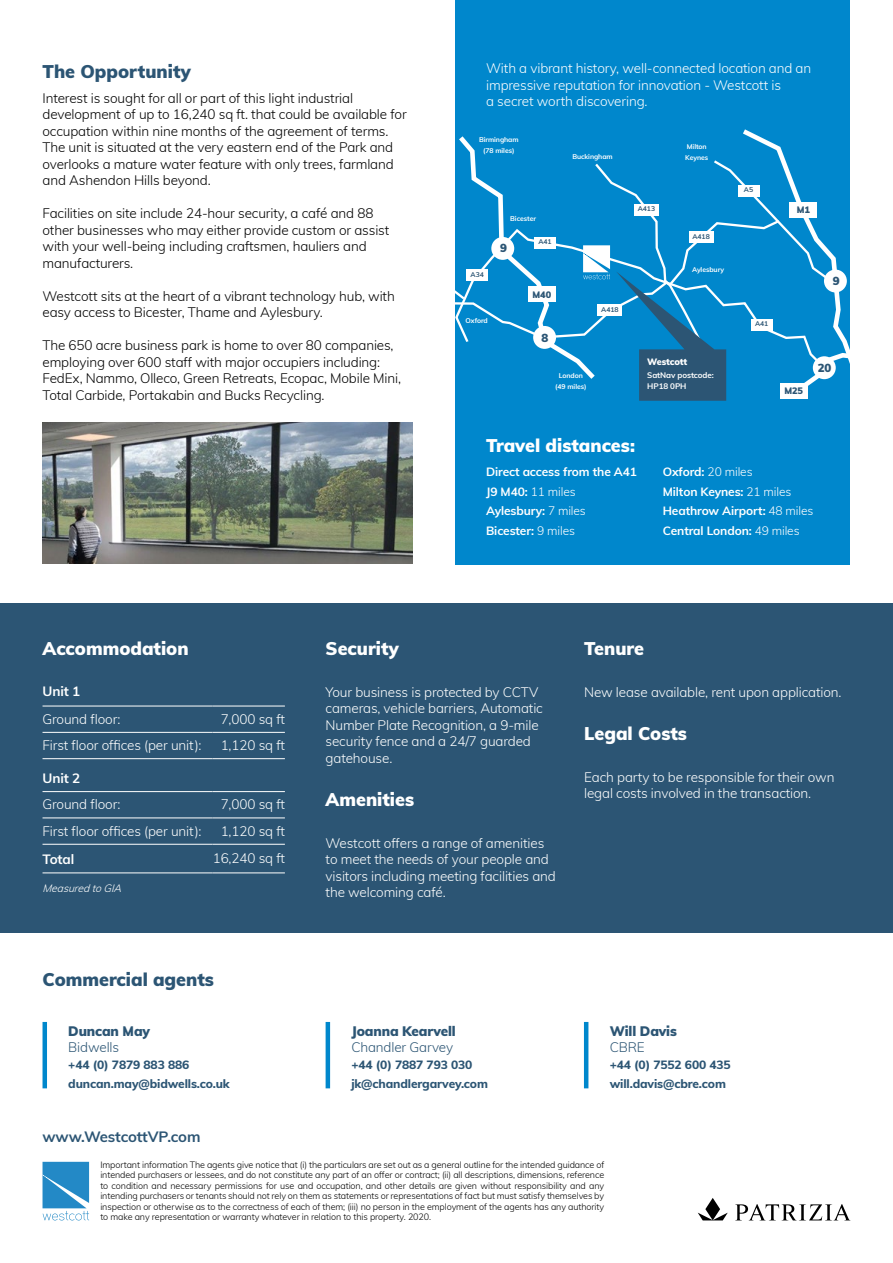
<style>
.page{position:relative;width:893px;height:1263px;background:#fff}
.page>*{position:absolute;margin:0;border:0;box-sizing:border-box;transform-origin:0 0}
.t1{font:900 18px "Muli";color:#fff}
.t2{font:900 18px "Muli";color:#2c5574}
.t3{font:700 15px "Muli";letter-spacing:-.01em;color:#2c5574}
.t4{font:300 13.5px/16.5px "Muli";letter-spacing:-.01em;color:#000}
.t5{font:300 13.5px/16.5px "Muli";letter-spacing:-.01em;color:#fff}
.t6{font:900 13.5px "Muli";letter-spacing:-.01em;color:#2c5574}
.t7{font:300 13.5px "Muli";letter-spacing:-.01em;color:#2c5574}
.t8{font:700 13.5px "Muli";letter-spacing:-.01em;color:#fff}
.t9{font:700 12px/19.6px "Muli";letter-spacing:-.01em;color:#fff}
.t10{font:800 12px/19.6px "Muli";letter-spacing:-.01em;color:#2c5574}
.t11{font:900 11.4px "Muli";color:#2c5574}
.t12{font:italic 300 10.5px "Muli";color:#fff}
.t13{font:900 9.15px "Muli";letter-spacing:-.01em;color:#2c5574}
.t14{font:300 9px/10.5px "Muli";letter-spacing:-.01em;color:#000;text-align:justify}
.t15{font:900 9px "Muli";letter-spacing:-.015em;color:#fff}
.t16{font:700 8.1px/11.1px "Muli";letter-spacing:-.01em;color:#fff}
.t17{font:700 6.9px/11.1px "Muli";letter-spacing:-.01em;color:#fff;text-align:center}
.t18{font:700 6.9px "Muli";letter-spacing:-.01em;color:#2c5574}
.s1{font-weight:300}
</style>
<div class="page">
<div style="left:455px;top:0;width:395px;height:564px;background:#0087cc"></div>
<svg style="left:455px;top:129px;width:395px;height:272px"></svg>
<svg style="left:698px;top:1198px;width:30px;height:22px"></svg>
<svg style="left:735px;top:1204px;width:115px;height:16px"></svg>
<svg style="left:43px;top:1162px;width:46px;height:58px"></svg>
<div style="left:0;top:603px;width:893px;height:330px;background:#2c5574"></div>
<hr style="left:43px;top:706px;width:170px;height:1px;background:#fff">
<hr style="left:213px;top:706px;width:72px;height:1px;background:#fff">
<hr style="left:43px;top:732px;width:170px;height:1px;background:#fff">
<hr style="left:213px;top:732px;width:72px;height:1px;background:#fff">
<hr style="left:43px;top:758px;width:170px;height:1px;background:#fff">
<hr style="left:213px;top:758px;width:72px;height:1px;background:#fff">
<hr style="left:43px;top:791px;width:170px;height:1px;background:#fff">
<hr style="left:213px;top:791px;width:72px;height:1px;background:#fff">
<hr style="left:43px;top:818px;width:170px;height:1px;background:#fff">
<hr style="left:213px;top:818px;width:72px;height:1px;background:#fff">
<hr style="left:43px;top:844px;width:170px;height:1px;background:#fff">
<hr style="left:213px;top:844px;width:72px;height:1px;background:#fff">
<hr style="left:43px;top:873px;width:170px;height:1px;background:#fff">
<hr style="left:213px;top:873px;width:72px;height:1px;background:#fff">
<hr style="left:43px;top:1022px;width:4px;height:66px;background:#0087cc">
<hr style="left:326px;top:1022px;width:4px;height:66px;background:#0087cc">
<hr style="left:584px;top:1022px;width:4px;height:66px;background:#0087cc">
<img style="left:43px;top:422px;width:370px;height:142px">
<h1 class="t2" style="left:43px;top:58px;width:150px">The Opportunity</h1>
<p class="t4" style="left:43px;top:89px;width:366px">Interest is sought for all or part of this light industrial development of up to 16,240 sq ft. that could be available for occupation within nine months of the agreement of terms.<br>The unit is situated at the very eastern end of the Park and overlooks a mature water feature with only trees, farmland and Ashendon Hills beyond.</p>
<p class="t4" style="left:43px;top:204px;width:348px">Facilities on site include 24-hour security, a café and 88 other businesses who may either provide custom or assist with your well-being including craftsmen, hauliers and manufacturers.</p>
<p class="t4" style="left:43px;top:287px;width:354px">Westcott sits at the heart of a vibrant technology hub, with easy access to Bicester, Thame and Aylesbury.</p>
<p class="t4" style="left:43px;top:336px;width:360px">The 650 acre business park is home to over 80 companies, employing over 600 staff with major occupiers including:<br>FedEx, Nammo, Olleco, Green Retreats, Ecopac, Mobile Mini, Total Carbide, Portakabin and Bucks Recycling.</p>
<p class="t5" style="left:486px;top:59px;width:327px">With a vibrant history, well-connected location and an impressive reputation for innovation - Westcott is<br>a secret worth discovering.</p>
<p class="t17" style="left:479px;top:133px;width:41px">Birmingham (78 miles)</p>
<p class="t17" style="left:687px;top:141px;width:21px">Milton</p>
<p class="t17" style="left:572px;top:151px;width:42px">Buckingham</p>
<p class="t17" style="left:685px;top:152px;width:24px">Keynes</p>
<p class="t18" style="left:471px;top:269px;width:15px">A34</p>
<p class="t17" style="left:466px;top:315px;width:24px">Oxford</p>
<p class="t17" style="left:510px;top:213px;width:27px">Bicester</p>
<p class="t11" style="left:500px;top:240px;width:8px">9</p>
<p class="t18" style="left:538px;top:237px;width:15px">A41</p>
<p class="t13" style="left:533px;top:288px;width:20px">M40</p>
<p class="t11" style="left:541px;top:329px;width:8px">8</p>
<p class="t17" style="left:555px;top:369px;width:33px">London (49 miles)</p>
<p class="t18" style="left:601px;top:304px;width:19px">A418</p>
<p class="t18" style="left:638px;top:204px;width:19px">A413</p>
<p class="t18" style="left:692px;top:231px;width:19px">A418</p>
<p class="t17" style="left:692px;top:264px;width:34px">Aylesbury</p>
<p class="t15" style="left:647px;top:355px;width:41px">Westcott</p>
<p class="t16" style="left:647px;top:369px;width:68px">SatNav postcode:<br>HP18 0PH</p>
<h1 class="t1" style="left:486px;top:432px;width:150px">Travel distances:</h1>
<p class="t18" style="left:744px;top:185px;width:11px">A5</p>
<p class="t13" style="left:797px;top:203px;width:15px">M1</p>
<p class="t18" style="left:755px;top:319px;width:15px">A41</p>
<p class="t11" style="left:833px;top:272px;width:8px">9</p>
<p class="t13" style="left:784px;top:384px;width:20px">M25</p>
<p class="t11" style="left:818px;top:359px;width:15px">20</p>
<p class="t9" style="left:486px;top:461px;width:152px">Direct access from the A41<br>J9 M40: <span class="s1">11 miles<br></span>Aylesbury: <span class="s1">7 miles<br></span>Bicester: <span class="s1">9 miles</span></p>
<p class="t9" style="left:663px;top:461px;width:152px">Oxford: <span class="s1">20 miles<br></span>Milton Keynes: <span class="s1">21 miles<br></span>Heathrow Airport: <span class="s1">48 miles<br></span>Central London: <span class="s1">49 miles</span></p>
<h1 class="t1" style="left:43px;top:635px;width:148px">Accommodation</h1>
<p class="t8" style="left:43px;top:681px;width:39px">Unit 1</p>
<p class="t5" style="left:43px;top:710px;width:79px">Ground floor:</p>
<p class="t5" style="left:221px;top:710px;width:66px">7,000 sq ft</p>
<p class="t5" style="left:43px;top:736px;width:161px">First floor offices (per unit):</p>
<p class="t5" style="left:221px;top:736px;width:66px">1,120 sq ft</p>
<p class="t8" style="left:43px;top:768px;width:39px">Unit 2</p>
<p class="t5" style="left:43px;top:796px;width:79px">Ground floor:</p>
<p class="t5" style="left:221px;top:796px;width:66px">7,000 sq ft</p>
<p class="t5" style="left:43px;top:822px;width:161px">First floor offices (per unit):</p>
<p class="t5" style="left:221px;top:822px;width:66px">1,120 sq ft</p>
<p class="t8" style="left:43px;top:850px;width:33px">Total</p>
<p class="t5" style="left:213px;top:849px;width:74px">16,240 sq ft</p>
<p class="t12" style="left:43px;top:881px;width:84px">MeasuredtoGIA</p>
<h1 class="t2" style="left:43px;top:967px;width:173px">Commercial agents</h1>
<p class="t6" style="left:68px;top:1021px;width:83px">Duncan May</p>
<p class="t7" style="left:68px;top:1037px;width:52px">Bidwells</p>
<p class="t10" style="left:68px;top:1054px;width:163px">+44 (0) 7879 883 886 duncan.may@bidwells.co.uk</p>
<p class="t3" style="left:43px;top:1125px;width:160px">www.WestcottVP.com</p>
<h1 class="t1" style="left:326px;top:635px;width:75px">Security</h1>
<p class="t5" style="left:326px;top:683px;width:219px">Your business is protected by CCTV cameras, vehicle barriers, Automatic<br>Number Plate Recognition, a 9-mile security fence and a 24/7 guarded gatehouse.</p>
<h1 class="t1" style="left:326px;top:786px;width:90px">Amenities</h1>
<p class="t5" style="left:326px;top:834px;width:232px">Westcott offers a range of amenities to meet the needs of your people and visitors including meeting facilities and the welcoming café.</p>
<h1 class="t1" style="left:584px;top:635px;width:61px">Tenure</h1>
<p class="t5" style="left:584px;top:683px;width:259px">New lease available, rent upon application.</p>
<h1 class="t1" style="left:584px;top:720px;width:104px">Legal Costs</h1>
<p class="t5" style="left:584px;top:768px;width:252px">Each party to be responsible for their own legal costs involved in the transaction.</p>
<p class="t6" style="left:351px;top:1021px;width:106px">Joanna Kearvell</p>
<p class="t7" style="left:351px;top:1037px;width:103px">Chandler Garvey</p>
<p class="t10" style="left:351px;top:1054px;width:138px">+44 (0) 7887 793 030 jk@chandlergarvey.com</p>
<p class="t6" style="left:610px;top:1021px;width:69px">Will Davis</p>
<p class="t7" style="left:610px;top:1037px;width:37px">CBRE</p>
<p class="t10" style="left:610px;top:1054px;width:123px">+44 (0) 7552 600 435 will.davis@cbre.com</p>
<p class="t14" style="left:100px;top:1159px;width:505px">Important information The agents give notice that (i) the particulars are set out as a general outline for the intended guidance of intended purchasers or lessees, and do not constitute any part of an offer or contract; (ii) all descriptions, dimensions, reference to condition and necessary permissions for use and occupation, and other details are given without responsibility and any intending purchasers or tenants should not rely on them as statements or representations of fact but must satisfy themselves by inspection or otherwise as to the correctness of each of them; (iii) no person in the employment of the agents has any authority to make any representation or warranty whatever in relation to this property. 2020.</p>
</div>
